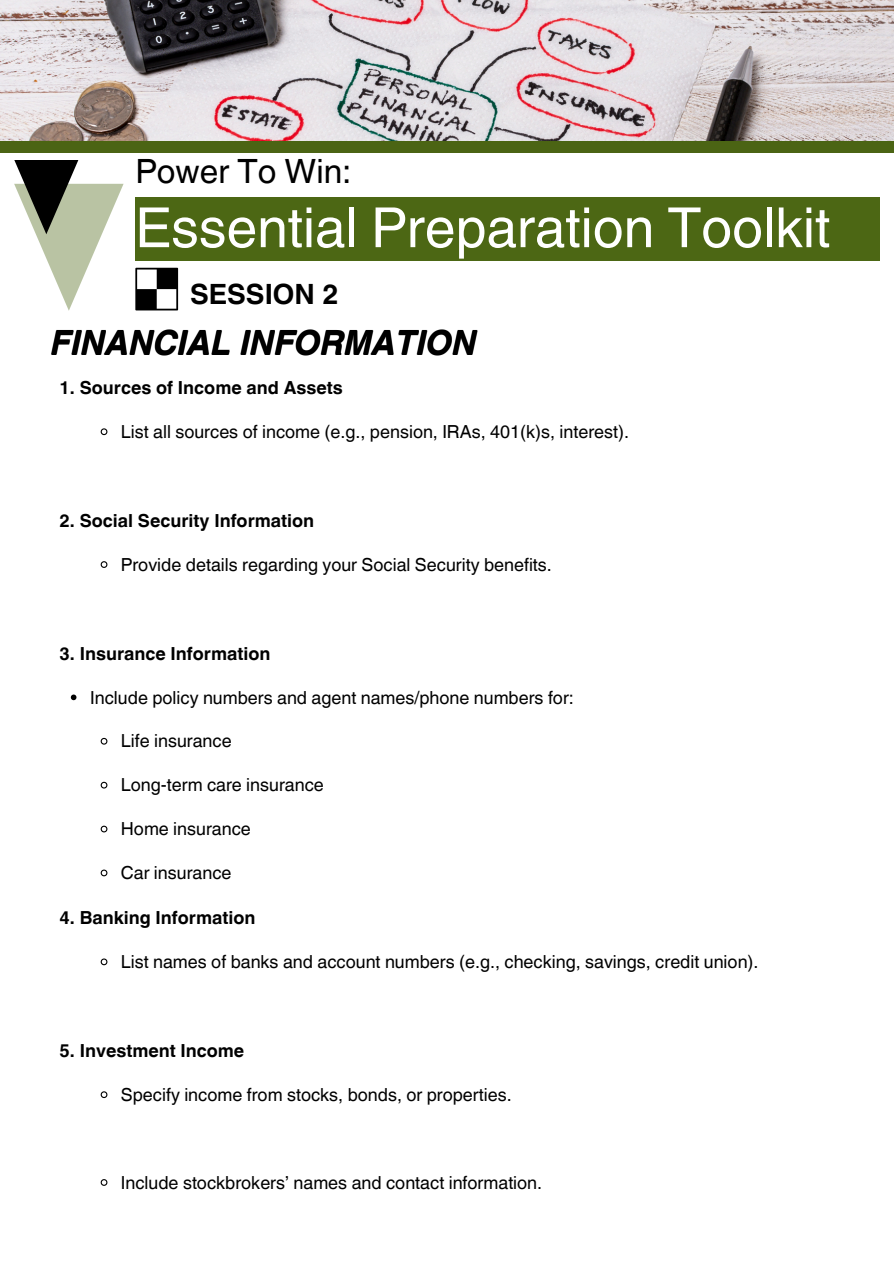
<style>
.page{position:relative;width:894px;height:1264px;background:#fff}
.page>*{position:absolute;margin:0;border:0;box-sizing:border-box;transform-origin:0 0}
.t1{font:55.2px "Helvetica World";color:#fff}
.t2{font:italic 700 33.45px "Helvetica World";color:#000}
.t3{font:33.45px "Helvetica World";color:#000}
.t4{font:700 27.9px "Helvetica World";color:#000}
.t5{font:18px "Helvetica World";color:#000}
.t6{font:700 18px "Helvetica World";color:#000}
</style>
<div class="page">
<div style="left:0;top:141px;width:893px;height:11px;background:#4b6414"></div>
<img style="left:0;top:0;width:893px;height:141px">
<div style="left:135px;top:197px;width:744px;height:64px;background:#4c6714"></div>
<svg style="left:135px;top:268px;width:43px;height:42px"></svg>
<svg style="left:14px;top:160px;width:109px;height:151px"></svg>
<svg style="left:100px;top:428px;width:8px;height:8px"></svg>
<svg style="left:100px;top:561px;width:8px;height:7px"></svg>
<svg style="left:71px;top:694px;width:5px;height:6px"></svg>
<svg style="left:100px;top:737px;width:8px;height:8px"></svg>
<svg style="left:100px;top:781px;width:8px;height:8px"></svg>
<svg style="left:100px;top:825px;width:8px;height:8px"></svg>
<svg style="left:100px;top:869px;width:8px;height:8px"></svg>
<svg style="left:100px;top:958px;width:8px;height:8px"></svg>
<svg style="left:100px;top:1091px;width:8px;height:7px"></svg>
<svg style="left:100px;top:1179px;width:8px;height:7px"></svg>
<p class="t3" style="left:135px;top:151px;width:217px">Power To Win:</p>
<p class="t1" style="left:135px;top:195px;width:696px">Essential Preparation Toolkit</p>
<p class="t4" style="left:190px;top:271px;width:150px">SESSION 2</p>
<h2 class="t2" style="left:51px;top:315px;width:427px">FINANCIAL INFORMATION</h2>
<p class="t6" style="left:60px;top:373px;width:284px">1. Sources of Income and Assets</p>
<p class="t5" style="left:121px;top:421px;width:509px">List all sources of income (e.g., pension, IRAs, 401(k)s, interest).</p>
<h3 class="t6" style="left:60px;top:506px;width:256px">2. Social Security Information</h3>
<h1 class="t5" style="left:121px;top:554px;width:432px">Provide details regarding your Social Security benefits.</h1>
<p class="t6" style="left:60px;top:638px;width:212px">3. Insurance Information</p>
<h4 class="t5" style="left:90px;top:686px;width:485px">Include policy numbers and agent names/phone numbers for:</h4>
<h2 class="t5" style="left:121px;top:730px;width:112px">Life insurance</h2>
<h5 class="t5" style="left:121px;top:774px;width:204px">Long-term care insurance</h5>
<p class="t5" style="left:121px;top:818px;width:131px">Home insurance</p>
<h5 class="t5" style="left:121px;top:862px;width:112px">Car insurance</h5>
<p class="t6" style="left:60px;top:903px;width:197px">4. Banking Information</p>
<h5 class="t5" style="left:121px;top:951px;width:639px">List names of banks and account numbers (e.g., checking, savings, credit union).</h5>
<p class="t6" style="left:60px;top:1035px;width:186px">5. Investment Income</p>
<p class="t5" style="left:121px;top:1083px;width:392px">Specify income from stocks, bonds, or properties.</p>
<p class="t5" style="left:121px;top:1171px;width:423px">Include stockbrokers’ names and contact information.</p>
</div>
